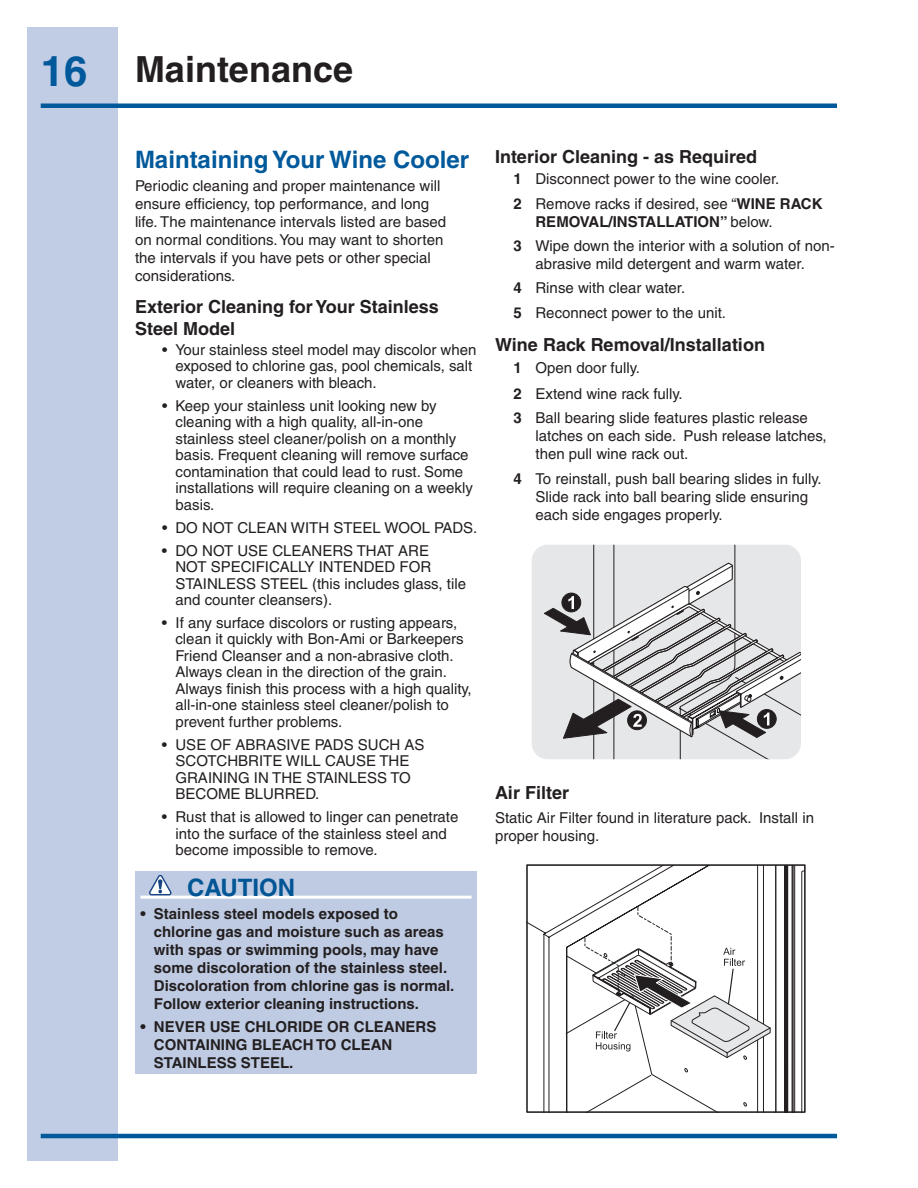
<style>
.page{position:relative;width:918px;height:1188px;background:#fff}
.page>*{position:absolute;margin:0;border:0;box-sizing:border-box;transform-origin:0 0}
.t1{font:700 36px "Helvetica";color:#231f20}
.t2{font:700 24px "Helvetica";color:#00599b}
.t3{font:700 24px "Helvetica";color:#005595}
.t4{font:700 18px/21.6px "Helvetica";color:#231f20}
.t5{font:15px/16.5px "Helvetica";color:#231f20}
.t6{font:700 15px/18px "Helvetica";color:#231f20}
.s1{font-size:42px;color:#00599b}
.s2{font-weight:700}
</style>
<div class="page">
<div style="left:27px;top:27px;width:90px;height:1134px;background:#c1cde5"></div>
<hr style="left:41px;top:104px;width:796px;height:4px;background:#00599b">
<hr style="left:41px;top:1134px;width:796px;height:4px;background:#00599b">
<div style="left:135px;top:872px;width:342px;height:202px;background:#bfcbe3"></div>
<hr style="left:140px;top:896px;width:332px;height:3px;background:#fff">
<svg style="left:149px;top:875px;width:23px;height:20px"></svg>
<div style="left:532px;top:545px;width:269px;height:214px;background:#e6e7e9;border-radius:16px"></div>
<svg style="left:593px;top:739px;width:208px;height:20px"></svg>
<svg style="left:544px;top:545px;width:257px;height:194px"></svg>
<svg style="left:529px;top:921px;width:37px;height:189px"></svg>
<svg style="left:566px;top:910px;width:19px;height:200px"></svg>
<div style="left:526px;top:864px;width:280px;height:249px;border:2px solid #231f20"></div>
<svg style="left:585px;top:865px;width:220px;height:247px"></svg>
<h1 class="t1" style="left:41px;top:47px;width:314px"><span class="s1">16</span> Maintenance</h1>
<h2 class="t2" style="left:135px;top:144px;width:336px">Maintaining Your Wine Cooler</h2>
<p class="t5" style="left:135px;top:177px;width:313px;line-height:18px">Periodic cleaning and proper maintenance will ensure efficiency, top performance, and long life. The maintenance intervals listed are based on normal conditions. You may want to shorten the intervals if you have pets or other special considerations.</p>
<p class="t4" style="left:135px;top:296px;width:305px">Exterior Cleaning for Your Stainless<br>Steel Model</p>
<p class="t5" style="left:176px;top:341px;width:302px;text-indent:-14px">• Your stainless steel model may discolor when exposed to chlorine gas, pool chemicals, salt water, or cleaners with bleach.</p>
<p class="t5" style="left:176px;top:397px;width:299px;text-indent:-14px">• Keep your stainless unit looking new by cleaning with a high quality, all-in-one stainless steel cleaner/polish on a monthly basis. Frequent cleaning will remove surface contamination that could lead to rust. Some installations will require cleaning on a weekly basis.</p>
<p class="t5" style="left:162px;top:519px;width:317px">• DO NOT CLEAN WITH STEEL WOOL PADS.</p>
<p class="t5" style="left:175px;top:542px;width:292px;text-indent:-13px">• DO NOT USE CLEANERS THAT ARE<br>NOT SPECIFICALLY INTENDED FOR<br>STAINLESS STEEL (this includes glass, tile and counter cleansers).</p>
<p class="t5" style="left:175px;top:614px;width:298px;text-indent:-14px">• If any surface discolors or rusting appears, clean it quickly with Bon-Ami or Barkeepers Friend Cleanser and a non-abrasive cloth.<br>Always clean in the direction of the grain.<br>Always finish this process with a high quality, all-in-one stainless steel cleaner/polish to prevent further problems.</p>
<p class="t5" style="left:175px;top:736px;width:251px;text-indent:-14px">• USE OF ABRASIVE PADS SUCH AS<br>SCOTCHBRITE WILL CAUSE THE<br>GRAINING IN THE STAINLESS TO<br>BECOME BLURRED.</p>
<p class="t5" style="left:175px;top:809px;width:284px;text-indent:-14px">• Rust that is allowed to linger can penetrate into the surface of the stainless steel and become impossible to remove.</p>
<h2 class="t3" style="left:187px;top:873px;width:110px">CAUTION</h2>
<p class="t6" style="left:154px;top:905px;width:302px;text-indent:-14px">• Stainless steel models exposed to chlorine gas and moisture such as areas with spas or swimming pools, may have some discoloration of the stainless steel.<br>Discoloration from chlorine gas is normal.<br>Follow exterior cleaning instructions.</p>
<p class="t6" style="left:154px;top:1018px;width:284px;text-indent:-14px">• NEVER USE CHLORIDE OR CLEANERS<br>CONTAINING BLEACH TO CLEAN<br>STAINLESS STEEL.</p>
<p class="t4" style="left:495px;top:146px;width:264px">Interior Cleaning - as Required</p>
<p class="t5" style="left:514px;top:167px;width:310px;line-height:24.5px"><span class="s2">1</span> Disconnect power to the wine cooler.<br><span class="s2">2</span> Remove racks if desired, see “<span class="s2">WINE RACK</span></p>
<p class="t5" style="left:514px;top:209px;width:323px;line-height:24.5px;text-indent:22px"><span class="s2">REMOVAL/INSTALLATION”</span> below.<br><span class="s2">3</span> Wipe down the interior with a solution of non-</p>
<p class="t5" style="left:514px;top:252px;width:293px;line-height:24.5px;text-indent:22px">abrasive mild detergent and warm water.<br><span class="s2">4</span> Rinse with clear water.<br><span class="s2">5</span> Reconnect power to the unit.</p>
<p class="t4" style="left:495px;top:334px;width:271px">Wine Rack Removal/Installation</p>
<p class="t5" style="left:514px;top:354px;width:171px;line-height:26.2px"><span class="s2">1</span> Open door fully.<br><span class="s2">2</span> Extend wine rack fully.</p>
<p class="t5" style="left:536px;top:409px;width:293px;line-height:18px;text-indent:-22px"><span class="s2">3</span> Ball bearing slide features plastic release latches on each side. Push release latches, then pull wine rack out.</p>
<p class="t5" style="left:536px;top:469px;width:288px;line-height:18px;text-indent:-22px"><span class="s2">4</span> To reinstall, push ball bearing slides in fully.<br>Slide rack into ball bearing slide ensuring each side engages properly.</p>
<p class="t4" style="left:495px;top:782px;width:76px">Air Filter</p>
<p class="t5" style="left:495px;top:808px;width:321px;line-height:18px">Static Air Filter found in literature pack. Install in proper housing.</p>
</div>
